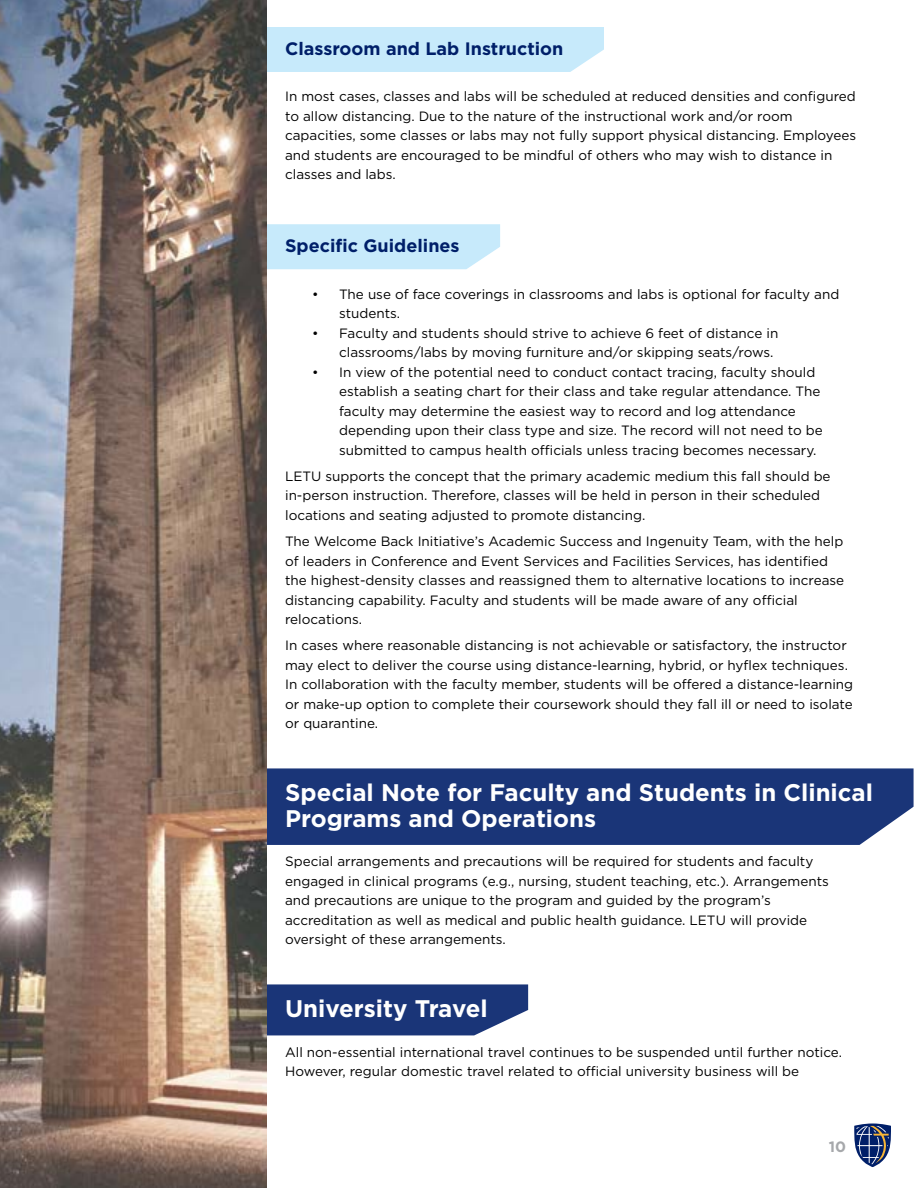
<style>
.page{position:relative;width:918px;height:1188px;background:#fff}
.page>*{position:absolute;margin:0;border:0;box-sizing:border-box;transform-origin:0 0}
.t1{font:700 24px/25.5px "Gotham";color:#fff}
.t2{font:700 18px "Gotham";color:#001f69}
.t3{font:700 15px "Gotham";color:#a6a8ab}
.t4{font:13.5px/19.5px "Gotham";color:#000}
</style>
<div class="page">
<svg style="left:854px;top:1124px;width:37px;height:43px"></svg>
<div style="left:266px;top:27px;width:338px;height:45px;background:#c7eafb"></div>
<div style="left:266px;top:224px;width:234px;height:45px;background:#c7eafb"></div>
<div style="left:266px;top:768px;width:648px;height:77px;background:#1a3578"></div>
<svg style="left:266px;top:984px;width:262px;height:51px;background:#27407f"></svg>
<img style="left:0;top:0;width:266px;height:1188px">
<h2 class="t2" style="left:285px;top:37px;width:280px">Classroom and Lab Instruction</h2>
<p class="t4" style="left:285px;top:87px;width:573px">In most cases, classes and labs will be scheduled at reduced densities and configured to allow distancing. Due to the nature of the instructional work and/or room capacities, some classes or labs may not fully support physical distancing. Employees and students are encouraged to be mindful of others who may wish to distance in classes and labs.</p>
<h2 class="t2" style="left:285px;top:234px;width:176px">Specific Guidelines</h2>
<p class="t4" style="left:339px;top:284px;width:502px;text-indent:-27px">• The use of face coverings in classrooms and labs is optional for faculty and students.</p>
<p class="t4" style="left:339px;top:323px;width:441px;text-indent:-27px">• Faculty and students should strive to achieve 6 feet of distance in classrooms/labs by moving furniture and/or skipping seats/rows.</p>
<p class="t4" style="left:339px;top:362px;width:485px;text-indent:-27px">• In view of the potential need to conduct contact tracing, faculty should establish a seating chart for their class and take regular attendance. The faculty may determine the easiest way to record and log attendance depending upon their class type and size. The record will not need to be submitted to campus health officials unless tracing becomes necessary.</p>
<p class="t4" style="left:285px;top:466px;width:547px">LETU supports the concept that the primary academic medium this fall should be in-person instruction. Therefore, classes will be held in person in their scheduled locations and seating adjusted to promote distancing.</p>
<p class="t4" style="left:285px;top:531px;width:561px">The Welcome Back Initiative’s Academic Success and Ingenuity Team, with the help of leaders in Conference and Event Services and Facilities Services, has identified the highest-density classes and reassigned them to alternative locations to increase distancing capability. Faculty and students will be made aware of any official relocations.</p>
<p class="t4" style="left:285px;top:635px;width:570px">In cases where reasonable distancing is not achievable or satisfactory, the instructor may elect to deliver the course using distance-learning, hybrid, or hyflex techniques.<br>In collaboration with the faculty member, students will be offered a distance-learning or make-up option to complete their coursework should they fall ill or need to isolate or quarantine.</p>
<h1 class="t1" style="left:285px;top:780px;width:589px">Special Note for Faculty and Students in Clinical<br>Programs and Operations</h1>
<p class="t4" style="left:285px;top:852px;width:545px">Special arrangements and precautions will be required for students and faculty engaged in clinical programs (e.g., nursing, student teaching, etc.). Arrangements and precautions are unique to the program and guided by the program’s accreditation as well as medical and public health guidance. LETU will provide oversight of these arrangements.</p>
<h1 class="t1" style="left:285px;top:996px;width:204px">University Travel</h1>
<p class="t4" style="left:285px;top:1042px;width:558px">All non-essential international travel continues to be suspended until further notice.<br>However, regular domestic travel related to official university business will be</p>
<p class="t3" style="left:829px;top:1137px;width:19px">10</p>
</div>
